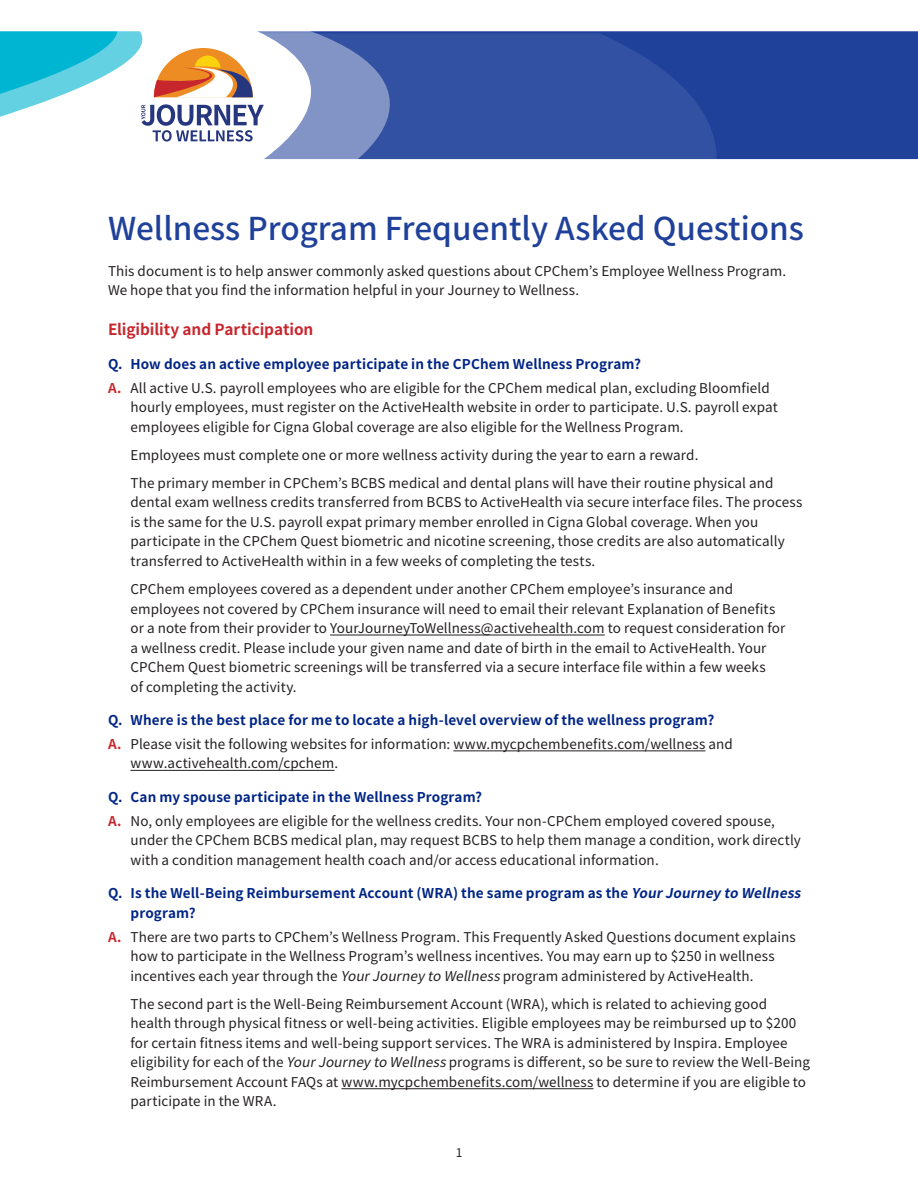
<style>
.page{position:relative;width:918px;height:1188px;background:#fff}
.page>*{position:absolute;margin:0;border:0;box-sizing:border-box;transform-origin:0 0}
.hd1{font:500 31.5px "Noto Sans JP";color:#20419a}
.hd2{font:700 15.3px "Noto Sans JP";letter-spacing:-.005em;color:#c8262d}
.answers{font:13.5px/19.5px "Noto Sans JP";letter-spacing:.005em;color:#231f20}
.answers_post_question{font:13.5px/19.5px "Noto Sans JP";letter-spacing:.005em;color:#231f20}
.question{font:700 13.5px/19.5px "Noto Sans JP";letter-spacing:.01em;color:#002586}
.body{font:13.5px/19.5px "Noto Sans JP";letter-spacing:.005em;color:#231f20}
.t1{font:12px "Noto Sans JP";color:#231f20}
.s1{font-weight:700;color:#c8272c}
.s2{font-style:italic}
</style>
<div class="page">
<div style="left:391px;top:31px;width:527px;height:128px;background:#20419a"></div>
<svg style="left:391px;top:33px;width:327px;height:127px;background:#3250a1"></svg>
<svg style="left:264px;top:31px;width:127px;height:129px;fill:#8294c6"></svg>
<svg style="left:0;top:31px;width:264px;height:111px"></svg>
<hr style="left:330px;top:635px;width:275px;height:1px;background:#231f20">
<hr style="left:453px;top:751px;width:252px;height:1px;background:#231f20">
<hr style="left:130px;top:770px;width:205px;height:1px;background:#231f20">
<hr style="left:341px;top:1088px;width:253px;height:1px;background:#231f20">
<p class="hd1" style="left:108px;top:211px;width:697px">Wellness Program Frequently Asked Questions</p>
<p class="body" style="left:108px;top:261px;width:680px">This document is to help answer commonly asked questions about CPChem’s Employee Wellness Program.<br>We hope that you find the information helpful in your Journey to Wellness.</p>
<p class="hd2" style="left:108px;top:321px;width:207px">Eligibility and Participation</p>
<p class="question" style="left:108px;top:354px;width:535px">Q. How does an active employee participate in the CPChem Wellness Program?</p>
<p class="answers_post_question" style="left:130px;top:378px;width:649px;text-indent:-22px"><span class="s1">A.</span> All active U.S. payroll employees who are eligible for the CPChem medical plan, excluding Bloomfield hourly employees, must register on the ActiveHealth website in order to participate. U.S. payroll expat employees eligible for Cigna Global coverage are also eligible for the Wellness Program.</p>
<p class="answers" style="left:131px;top:445px;width:569px">Employees must complete one or more wellness activity during the year to earn a reward.</p>
<p class="answers" style="left:130px;top:474px;width:674px">The primary member in CPChem’s BCBS medical and dental plans will have their routine physical and dental exam wellness credits transferred from BCBS to ActiveHealth via secure interface files. The process is the same for the U.S. payroll expat primary member enrolled in Cigna Global coverage. When you participate in the CPChem Quest biometric and nicotine screening, those credits are also automatically transferred to ActiveHealth within in a few weeks of completing the tests.</p>
<p class="answers" style="left:130px;top:580px;width:657px">CPChem employees covered as a dependent under another CPChem employee’s insurance and employees not covered by CPChem insurance will need to email their relevant Explanation of Benefits or a note from their provider to YourJourneyToWellness@activehealth.com to request consideration for a wellness credit. Please include your given name and date of birth in the email to ActiveHealth. Your CPChem Quest biometric screenings will be transferred via a secure interface file within a few weeks<br>of completing the activity.</p>
<p class="question" style="left:108px;top:711px;width:608px">Q. Where is the best place for me to locate a high-level overview of the wellness program?</p>
<p class="answers_post_question" style="left:130px;top:735px;width:604px;text-indent:-22px"><span class="s1">A.</span> Please visit the following websites for information: www.mycpchembenefits.com/wellness and www.activehealth.com/cpchem.</p>
<p class="question" style="left:108px;top:788px;width:376px">Q. Can my spouse participate in the Wellness Program?</p>
<p class="answers_post_question" style="left:130px;top:811px;width:672px;text-indent:-22px"><span class="s1">A.</span> No, only employees are eligible for the wellness credits. Your non-CPChem employed covered spouse, under the CPChem BCBS medical plan, may request BCBS to help them manage a condition, work directly with a condition management health coach and/or access educational information.</p>
<p class="question" style="left:130px;top:884px;width:678px;text-indent:-22px">Q. Is the Well-Being Reimbursement Account (WRA) the same program as the <span class="s2">YourJourneytoWellness </span>program?</p>
<p class="answers_post_question" style="left:130px;top:927px;width:667px;text-indent:-22px"><span class="s1">A.</span> There are two parts to CPChem’s Wellness Program. This Frequently Asked Questions document explains how to participate in the Wellness Program’s wellness incentives. You may earn up to $250 in wellness incentives each year through the <span class="s2">YourJourneytoWellness</span>program administered by ActiveHealth.</p>
<p class="answers" style="left:130px;top:994px;width:681px">The second part is the Well-Being Reimbursement Account (WRA), which is related to achieving good health through physical fitness or well-being activities. Eligible employees may be reimbursed up to $200 for certain fitness items and well-being support services. The WRA is administered by Inspira. Employee eligibility for each of the <span class="s2">YourJourneytoWellness</span>programs is different, so be sure to review the Well-Being Reimbursement Account FAQs at www.mycpchembenefits.com/wellness to determine if you are eligible to participate in the WRA.</p>
<p class="t1" style="left:456px;top:1146px;width:8px">1</p>
</div>
